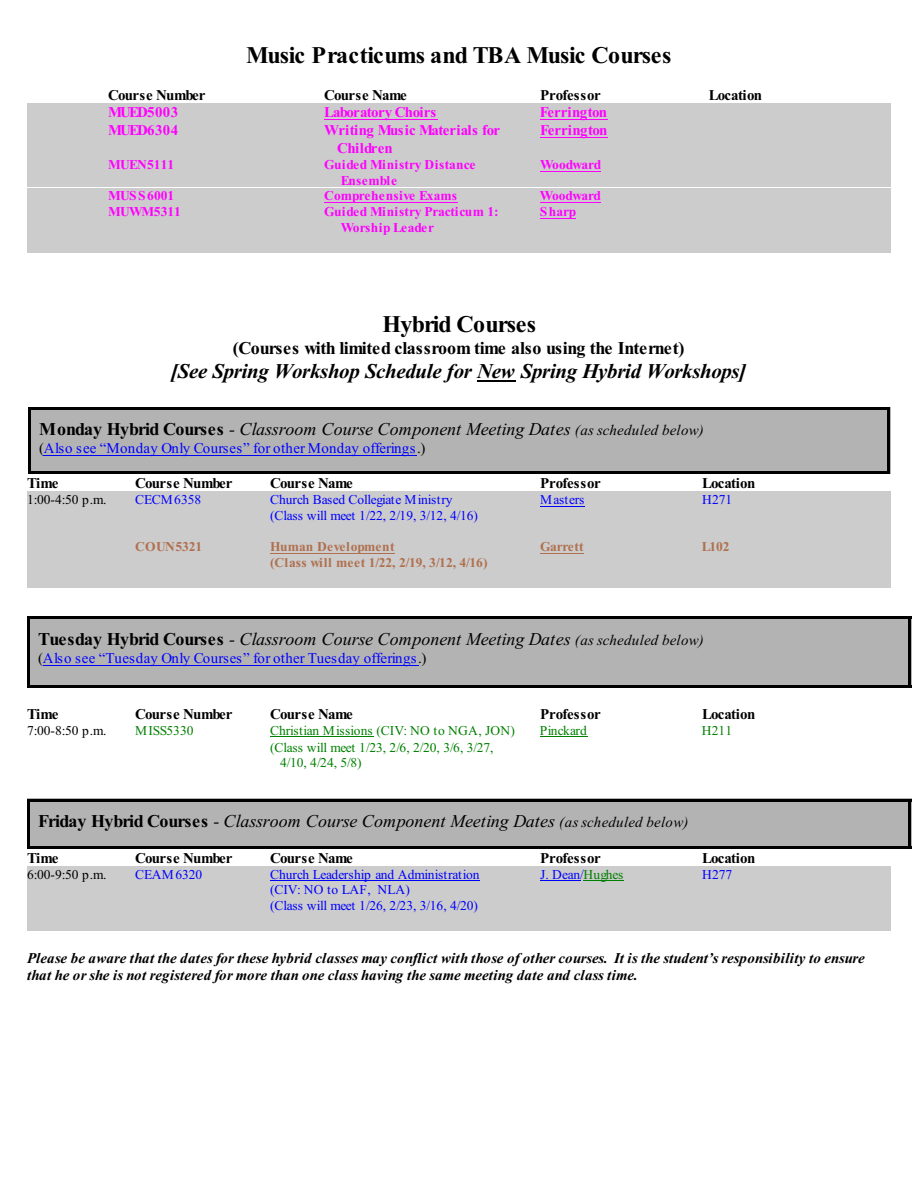
<style>
.page{position:relative;width:918px;height:1188px;background:#fff}
.page>*{position:absolute;margin:0;border:0;box-sizing:border-box;transform-origin:0 0}
.t1{font:700 24px "Times New Roman";letter-spacing:-.035em;color:#000}
.t2{font:italic 700 21px "Times New Roman";letter-spacing:-.02em;color:#000}
.t3{font:italic 18px "Times New Roman";color:#000}
.t4{font:700 18px "Times New Roman";letter-spacing:-.025em;color:#000}
.t5{font:italic 700 15px/16.8px "Times New Roman";letter-spacing:.01em;color:#000}
.t6{font:15px "Times New Roman";letter-spacing:.02em;color:#00f}
.t7{font:700 15px "Times New Roman";letter-spacing:-.03em;color:#000}
.t8{font:700 15px "Times New Roman";letter-spacing:-.03em;color:#f0f}
.t9{font:700 15px "Times New Roman";color:#000}
.t10{font:700 15px "Times New Roman";letter-spacing:-.05em;color:#000}
.t11{font:700 15px "Times New Roman";color:#f0f}
.t12{font:700 15px "Times New Roman";letter-spacing:-.05em;color:#f0f}
.t13{font:700 15px "Times New Roman";letter-spacing:.01em;color:#f0f}
.t14{font:13.5px/15.8px "Times New Roman";color:#00f}
.t15{font:13.5px/15.8px "Times New Roman";color:#008000}
.t16{font:700 13.5px "Times New Roman";color:#f0f}
.t17{font:700 13.5px "Times New Roman";color:#b0704f}
.t18{font:13.5px "Times New Roman";color:#000}
.t19{font:700 13.5px "Times New Roman";letter-spacing:.025em;color:#f0f}
.t20{font:700 13.5px "Times New Roman";letter-spacing:-.035em;color:#f0f}
.t21{font:13.5px "Times New Roman";letter-spacing:-.02em;color:#00f}
.t22{font:700 13.5px "Times New Roman";letter-spacing:-.03em;color:#f0f}
.t23{font:700 13.5px "Times New Roman";letter-spacing:-.02em;color:#b0704f}
.s1{font-weight:700;font-style:normal}
.s2{font-size:15px}
.s3{color:#000}
.s4{color:#008000}
</style>
<div class="page">
<div style="left:27px;top:104px;width:864px;height:17px;background:#ccc"></div>
<div style="left:27px;top:120px;width:864px;height:18px;background:#ccc"></div>
<div style="left:27px;top:138px;width:864px;height:18px;background:#ccc"></div>
<div style="left:27px;top:155px;width:864px;height:16px;background:#ccc"></div>
<div style="left:27px;top:171px;width:864px;height:16px;background:#ccc"></div>
<div style="left:27px;top:188px;width:864px;height:15px;background:#ccc"></div>
<div style="left:27px;top:204px;width:864px;height:15px;background:#ccc"></div>
<div style="left:27px;top:219px;width:864px;height:16px;background:#ccc"></div>
<div style="left:27px;top:235px;width:864px;height:18px;background:#ccc"></div>
<div style="left:27px;top:492px;width:864px;height:15px;background:#ccc"></div>
<div style="left:27px;top:507px;width:864px;height:16px;background:#ccc"></div>
<div style="left:27px;top:523px;width:864px;height:16px;background:#ccc"></div>
<div style="left:27px;top:539px;width:864px;height:15px;background:#ccc"></div>
<div style="left:27px;top:555px;width:864px;height:15px;background:#ccc"></div>
<div style="left:27px;top:570px;width:864px;height:18px;background:#ccc"></div>
<div style="left:27px;top:866px;width:864px;height:16px;background:#ccc"></div>
<div style="left:27px;top:882px;width:864px;height:16px;background:#ccc"></div>
<div style="left:27px;top:898px;width:864px;height:15px;background:#ccc"></div>
<div style="left:27px;top:914px;width:864px;height:17px;background:#ccc"></div>
<hr style="left:324px;top:119px;width:113px;height:1px;background:#f0f">
<hr style="left:540px;top:119px;width:67px;height:1px;background:#f0f">
<hr style="left:540px;top:137px;width:67px;height:1px;background:#f0f">
<hr style="left:540px;top:171px;width:61px;height:1px;background:#f0f">
<hr style="left:324px;top:202px;width:133px;height:1px;background:#f0f">
<hr style="left:540px;top:202px;width:61px;height:1px;background:#f0f">
<hr style="left:540px;top:218px;width:36px;height:1px;background:#f0f">
<hr style="left:477px;top:380px;width:38px;height:2px;background:#000">
<div style="left:28px;top:407px;width:862px;height:67px;background:#b3b3b3"></div>
<hr style="left:44px;top:455px;width:373px;height:1px;background:#00f">
<hr style="left:28px;top:407px;width:3px;height:66px;background:#000">
<hr style="left:887px;top:407px;width:3px;height:66px;background:#000">
<hr style="left:28px;top:407px;width:862px;height:3px;background:#000">
<hr style="left:28px;top:471px;width:862px;height:3px;background:#000">
<hr style="left:540px;top:506px;width:45px;height:1px;background:#00f">
<hr style="left:270px;top:553px;width:125px;height:1px;background:#b0704f">
<hr style="left:540px;top:553px;width:44px;height:1px;background:#b0704f">
<div style="left:27px;top:616px;width:884px;height:72px;background:#b3b3b3"></div>
<hr style="left:43px;top:665px;width:375px;height:1px;background:#00f">
<hr style="left:27px;top:616px;width:3px;height:71px;background:#000">
<hr style="left:909px;top:616px;width:2px;height:71px;background:#000">
<hr style="left:27px;top:616px;width:884px;height:3px;background:#000">
<hr style="left:27px;top:685px;width:884px;height:3px;background:#000">
<hr style="left:270px;top:737px;width:103px;height:1px;background:#008000">
<hr style="left:540px;top:737px;width:47px;height:1px;background:#008000">
<div style="left:27px;top:799px;width:884px;height:50px;background:#b3b3b3"></div>
<hr style="left:27px;top:799px;width:3px;height:50px;background:#000">
<hr style="left:909px;top:799px;width:2px;height:50px;background:#000">
<hr style="left:27px;top:799px;width:884px;height:2px;background:#000">
<hr style="left:27px;top:846px;width:884px;height:3px;background:#000">
<hr style="left:270px;top:881px;width:210px;height:1px;background:#00f">
<hr style="left:540px;top:881px;width:40px;height:1px;background:#00f">
<hr style="left:584px;top:881px;width:40px;height:1px;background:#008000">
<h1 class="t1" style="left:246px;top:47px;width:427px">Music Practicums and TBA Music Courses</h1>
<p class="t7" style="left:108px;top:90px;width:99px">Course Number</p>
<p class="t7" style="left:324px;top:90px;width:84px">Course Name</p>
<p class="t9" style="left:540px;top:90px;width:62px">Professor</p>
<p class="t10" style="left:709px;top:90px;width:55px">Location</p>
<p class="t8" style="left:108px;top:107px;width:72px">MUED5003</p>
<p class="t12" style="left:324px;top:107px;width:114px">Laboratory Choirs</p>
<p class="t11" style="left:540px;top:107px;width:69px">Ferrington</p>
<p class="t8" style="left:108px;top:125px;width:72px">MUED6304</p>
<p class="t8" style="left:324px;top:125px;width:178px">Writing Music Materials for</p>
<p class="t11" style="left:540px;top:125px;width:69px">Ferrington</p>
<p class="t13" style="left:337px;top:143px;width:57px">Children</p>
<p class="t16" style="left:108px;top:160px;width:68px">MUEN5111</p>
<p class="t19" style="left:324px;top:160px;width:153px">Guided Ministry Distance</p>
<p class="t20" style="left:540px;top:160px;width:63px">Woodward</p>
<p class="t19" style="left:341px;top:175px;width:58px">Ensemble</p>
<p class="t16" style="left:108px;top:191px;width:68px">MUSS6001</p>
<p class="t16" style="left:324px;top:191px;width:134px">Comprehensive Exams</p>
<p class="t20" style="left:540px;top:191px;width:63px">Woodward</p>
<p class="t22" style="left:108px;top:207px;width:74px">MUWM5311</p>
<p class="t16" style="left:324px;top:207px;width:176px">Guided Ministry Practicum 1:</p>
<p class="t16" style="left:540px;top:207px;width:38px">Sharp</p>
<p class="t16" style="left:341px;top:223px;width:95px">Worship Leader</p>
<h1 class="t1" style="left:382px;top:316px;width:155px">Hybrid Courses</h1>
<p class="t4" style="left:233px;top:342px;width:453px">(Courses with limited classroom time also using the Internet)</p>
<p class="t2" style="left:171px;top:364px;width:577px">[See Spring Workshop Schedule for New Spring Hybrid Workshops]</p>
<p class="t3" style="left:39px;top:423px;width:666px"><span class="s1">Monday Hybrid Courses</span> - Classroom Course Component Meeting Dates <span class="s2">(as scheduled below)</span></p>
<p class="t6" style="left:39px;top:443px;width:388px"><span class="s3">(</span>Also see “Monday Only Courses” for other Monday offerings<span class="s3">.)</span></p>
<p class="t7" style="left:27px;top:478px;width:33px">Time</p>
<p class="t7" style="left:135px;top:478px;width:99px">Course Number</p>
<p class="t7" style="left:270px;top:478px;width:84px">Course Name</p>
<p class="t9" style="left:540px;top:478px;width:62px">Professor</p>
<p class="t10" style="left:702px;top:478px;width:55px">Location</p>
<p class="t18" style="left:27px;top:495px;width:81px">1:00-4:50 p.m.</p>
<p class="t14" style="left:135px;top:493px;width:68px">CECM6358</p>
<p class="t14" style="left:270px;top:493px;width:184px">Church Based Collegiate Ministry</p>
<p class="t14" style="left:540px;top:493px;width:46px">Masters</p>
<p class="t14" style="left:702px;top:493px;width:32px">H271</p>
<p class="t14" style="left:270px;top:509px;width:210px">(Class will meet 1/22, 2/19, 3/12, 4/16)</p>
<p class="t17" style="left:135px;top:542px;width:69px">COUN5321</p>
<p class="t17" style="left:270px;top:542px;width:126px">Human Development</p>
<p class="t23" style="left:540px;top:542px;width:45px">Garrett</p>
<p class="t17" style="left:702px;top:542px;width:29px">L102</p>
<p class="t17" style="left:270px;top:558px;width:219px">(Class will meet 1/22, 2/19, 3/12, 4/16)</p>
<p class="t3" style="left:38px;top:632px;width:667px"><span class="s1">Tuesday Hybrid Courses</span> - Classroom Course Component Meeting Dates <span class="s2">(as scheduled below)</span></p>
<p class="t6" style="left:38px;top:652px;width:390px"><span class="s3">(</span>Also see “Tuesday Only Courses” for other Tuesday offerings<span class="s3">.)</span></p>
<p class="t7" style="left:27px;top:709px;width:33px">Time</p>
<p class="t7" style="left:135px;top:709px;width:99px">Course Number</p>
<p class="t7" style="left:270px;top:709px;width:84px">Course Name</p>
<p class="t9" style="left:540px;top:709px;width:62px">Professor</p>
<p class="t10" style="left:702px;top:709px;width:55px">Location</p>
<p class="t18" style="left:27px;top:725px;width:81px">7:00-8:50 p.m.</p>
<p class="t15" style="left:135px;top:723px;width:60px">MISS5330</p>
<p class="t15" style="left:270px;top:723px;width:247px">Christian Missions (CIV: NO to NGA, JON)</p>
<p class="t15" style="left:540px;top:723px;width:48px">Pinckard</p>
<p class="t15" style="left:702px;top:723px;width:32px">H211</p>
<p class="t15" style="left:280px;top:740px;width:215px;text-indent:-10px">(Class will meet 1/23, 2/6, 2/20, 3/6, 3/27,<br>4/10, 4/24, 5/8)</p>
<p class="t3" style="left:38px;top:814px;width:652px"><span class="s1">Friday Hybrid Courses</span> - Classroom Course Component Meeting Dates <span class="s2">(as scheduled below)</span></p>
<p class="t7" style="left:27px;top:853px;width:33px">Time</p>
<p class="t7" style="left:135px;top:853px;width:99px">Course Number</p>
<p class="t7" style="left:270px;top:853px;width:84px">Course Name</p>
<p class="t9" style="left:540px;top:853px;width:62px">Professor</p>
<p class="t10" style="left:702px;top:853px;width:55px">Location</p>
<p class="t18" style="left:27px;top:869px;width:81px">6:00-9:50 p.m.</p>
<p class="t14" style="left:135px;top:867px;width:69px">CEAM6320</p>
<p class="t14" style="left:270px;top:867px;width:211px">Church Leadership and Administration</p>
<p class="t21" style="left:540px;top:869px;width:85px">J. Dean/<span class="s4">Hughes</span></p>
<p class="t14" style="left:702px;top:867px;width:32px">H277</p>
<p class="t14" style="left:270px;top:883px;width:210px">(CIV: NO to LAF, NLA)<br>(Class will meet 1/26, 2/23, 3/16, 4/20)</p>
<p class="t5" style="left:27px;top:951px;width:839px">Please be aware that the dates for these hybrid classes may conflict with those of other courses. It is the student’s responsibility to ensure that he or she is not registered for more than one class having the same meeting date and class time.</p>
</div>
